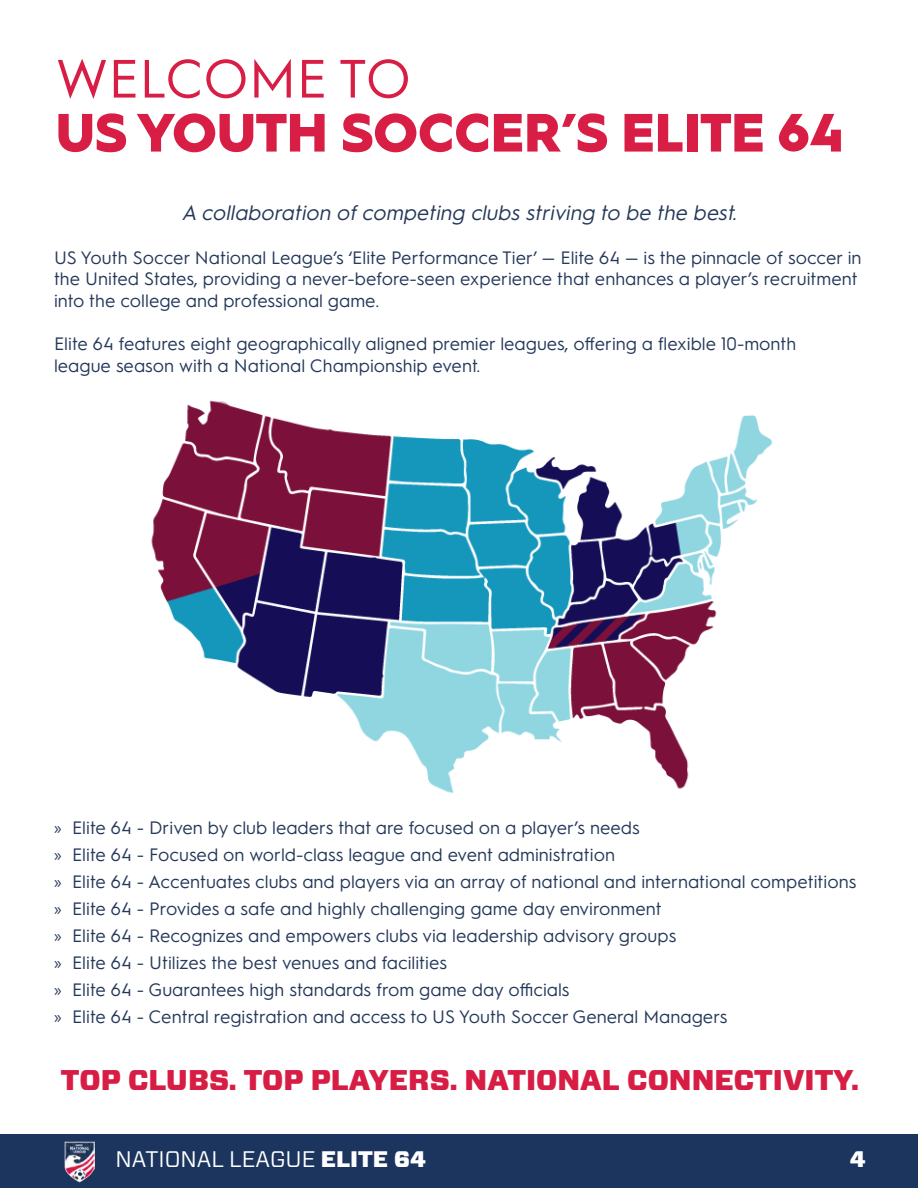
<style>
.page{position:relative;width:918px;height:1188px;background:#fff}
.page>*{position:absolute;margin:0;border:0;box-sizing:border-box;transform-origin:0 0}
.t1{font:900 54px "Hurme Geometric Sans 1";color:#d81e44}
.t2{font:54px "Hurme Geometric Sans 1";color:#d81e44}
.t3{font:900 28.5px "Forza";color:#d81d45}
.t4{font:22.5px "Forza";color:#fff}
.t5{font:900 22.5px "Forza";color:#fff}
.t6{font:italic 21px "Hurme Geometric Sans 1";color:#243859}
.t7{font:18px/27px "Hurme Geometric Sans 1";color:#243859}
.s1{font-family:"Myriad Pro"}
.s2{font-weight:900}
</style>
<div class="page">
<img style="left:151px;top:400px;width:622px;height:394px">
<div style="left:0;top:1134px;width:918px;height:54px;background:#1c355e"></div>
<img style="left:64px;top:1141px;width:30px;height:42px">
<h1 class="t2" style="left:56px;top:41px;width:357px">WELCOME TO</h1>
<h1 class="t1" style="left:56px;top:95px;width:790px">US YOUTH SOCCER’S ELITE 64</h1>
<p class="t6" style="left:181px;top:198px;width:561px">A collaboration ofcompeting clubs striving to be the best.</p>
<p class="t7" style="left:54px;top:245px;width:809px;line-height:21.6px">US Youth Soccer National League’s ‘Elite Performance Tier’ — Elite 64 — is the pinnacle of soccer in the United States, providing a never-before-seen experience that enhances a player’s recruitment into the college and professional game.</p>
<p class="t7" style="left:54px;top:332px;width:744px;line-height:21.6px">Elite 64 features eight geographically aligned premier leagues, offering a flexible 10-month league season with a National Championship event.</p>
<p class="t7" style="left:54px;top:813px;width:804px"><span class="s1">»</span> Elite 64 - Driven by club leaders that are focused on a player’s needs<br><span class="s1">»</span> Elite 64 - Focused on world-class league and event administration<br><span class="s1">»</span> Elite 64 - Accentuates clubs and players via an array of national and international competitions <span class="s1">»</span> Elite 64 - Provides a safe and highly challenging game day environment<br><span class="s1">»</span> Elite 64 - Recognizes and empowers clubs via leadership advisory groups<br><span class="s1">»</span> Elite 64 - Utilizes the best venues and facilities<br><span class="s1">»</span> Elite 64 - Guarantees high standards from game day officials<br><span class="s1">»</span> Elite 64 - Central registration and access to US Youth Soccer General Managers</p>
<h2 class="t3" style="left:61px;top:1061px;width:799px">TOP CLUBS. TOP PLAYERS. NATIONAL CONNECTIVITY.</h2>
<p class="t4" style="left:116px;top:1144px;width:312px">NATIONAL LEAGUE <span class="s2">ELITE 64</span></p>
<p class="t5" style="left:850px;top:1144px;width:18px">4</p>
</div>
